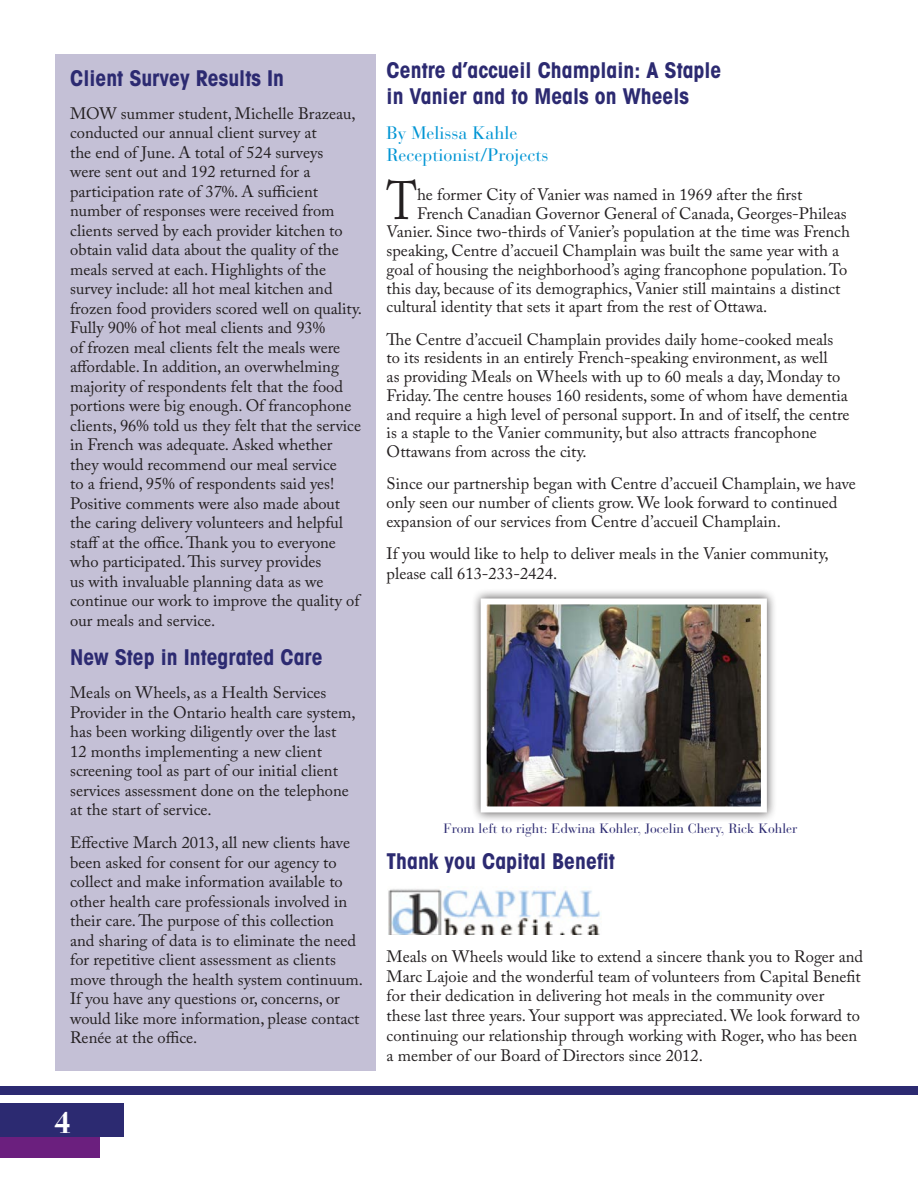
<style>
.page{position:relative;width:918px;height:1188px;background:#fff}
.page>*{position:absolute;margin:0;border:0;box-sizing:border-box;transform-origin:0 0}
.t1{font:53.55px "Adobe Caslon Pro";color:#231f20;scale:.8 1}
.t2{font:700 30px "Bauer Bodoni";color:#fff}
.t3{font:700 condensed 21.75px/26.1px "Avant Garde";color:#2c2a71}
.t4{font:18px/21.6px "Bauer Bodoni";color:#0095d4}
.t5{font:16.5px/19.5px "Adobe Caslon Pro";color:#231f20}
.t6{font:13.5px "Bauer Bodoni";color:#2c2a71}
</style>
<div class="page">
<div style="left:56px;top:54px;width:320px;height:1017px;background:#c4c0d6"></div>
<div style="left:0;top:1136px;width:100px;height:22px;background:#6b1f7e"></div>
<div style="left:0;top:1104px;width:123px;height:33px;background:#2c2a71"></div>
<div style="left:0;top:1086px;width:918px;height:8px;background:#2c2a71"></div>
<img style="left:388px;top:886px;width:213px;height:49px">
<div style="left:471px;top:589px;width:306px;height:233px;background:#231f20;opacity:.75"></div>
<img style="left:488px;top:605px;width:272px;height:200px">
<div style="left:481px;top:598px;width:286px;height:214px;border:6px solid #fff"></div>
<h3 class="t3" style="left:70px;top:64px;width:215px">Client Survey Results In</h3>
<p class="t5" style="left:70px;top:103px;width:293px">MOW summer student, Michelle Brazeau, conducted our annual client survey at<br>the end of June. A total of 524 surveys<br>were sent out and 192 returned for a participation rate of 37%. A sufficient number of responses were received from clients served by each provider kitchen to obtain valid data about the quality of the meals served at each. Highlights of the survey include: all hot meal kitchen and frozen food providers scored well on quality.<br>Fully 90% of hot meal clients and 93%<br>of frozen meal clients felt the meals were affordable. In addition, an overwhelming majority of respondents felt that the food portions were big enough. Of francophone clients, 96% told us they felt that the service in French was adequate. Asked whether they would recommend our meal service<br>to a friend, 95% of respondents said yes!<br>Positive comments were also made about the caring delivery volunteers and helpful staff at the office. Thank you to everyone who participated. This survey provides<br>us with invaluable planning data as we continue our work to improve the quality of our meals and service.</p>
<h3 class="t3" style="left:70px;top:644px;width:254px">New Step in Integrated Care</h3>
<p class="t5" style="left:70px;top:683px;width:287px">Meals on Wheels, as a Health Services Provider in the Ontario health care system, has been working diligently over the last 12 months implementing a new client screening tool as part of our initial client services assessment done on the telephone at the start of service.</p>
<p class="t5" style="left:70px;top:833px;width:294px">Effective March 2013, all new clients have been asked for consent for our agency to collect and make information available to other health care professionals involved in their care. The purpose of this collection<br>and sharing of data is to eliminate the need for repetitive client assessment as clients move through the health system continuum.<br>If you have any questions or, concerns, or would like more information, please contact Renée at the office.</p>
<h2 class="t2" style="left:54px;top:1105px;width:18px">4</h2>
<h3 class="t3" style="left:387px;top:57px;width:336px">Centre d’accueil Champlain: A Staple in Vanier and to Meals on Wheels</h3>
<p class="t4" style="left:387px;top:123px;width:163px">By Melissa Kahle<br>Receptionist/Projects</p>
<h1 class="t1" style="left:387px;top:169px;width:39px">T</h1>
<p class="t5" style="left:417px;top:185px;width:387px">he former City of Vanier was named in 1969 after the first</p>
<p class="t5" style="left:417px;top:203px;width:431px">French Canadian Governor General of Canada, Georges-Phileas</p>
<p class="t5" style="left:387px;top:222px;width:465px">Vanier. Since two-thirds of Vanier’s population at the time was French</p>
<p class="t5" style="left:387px;top:241px;width:454px">speaking, Centre d’accueil Champlain was built the same year with a</p>
<p class="t5" style="left:387px;top:260px;width:462px">goal of housing the neighborhood’s aging francophone population. To</p>
<p class="t5" style="left:387px;top:278px;width:455px">this day, because of its demographics, Vanier still maintains a distinct</p>
<p class="t5" style="left:387px;top:297px;width:382px">cultural identity that sets it apart from the rest of Ottawa.</p>
<p class="t5" style="left:387px;top:330px;width:464px;line-height:18.8px">The Centre d’accueil Champlain provides daily home-cooked meals to its residents in an entirely French-speaking environment, as well<br>as providing Meals on Wheels with up to 60 meals a day, Monday to Friday. The centre houses 160 residents, some of whom have dementia and require a high level of personal support. In and of itself, the centre is a staple to the Vanier community, but also attracts francophone Ottawans from across the city.</p>
<p class="t5" style="left:387px;top:474px;width:471px;line-height:18.8px">Since our partnership began with Centre d’accueil Champlain, we have only seen our number of clients grow. We look forward to continued expansion of our services from Centre d’accueil Champlain.</p>
<p class="t5" style="left:387px;top:544px;width:444px">If you would like to help to deliver meals in the Vanier community, please call 613-233-2424.</p>
<p class="t6" style="left:444px;top:820px;width:355px">From left to right: Edwina Kohler, Jocelin Chery, Rick Kohler</p>
<h3 class="t3" style="left:387px;top:848px;width:230px">Thank you Capital Benefit</h3>
<p class="t5" style="left:387px;top:946px;width:478px">Meals on Wheels would like to extend a sincere thank you to Roger and Marc Lajoie and the wonderful team of volunteers from Capital Benefit for their dedication in delivering hot meals in the community over<br>these last three years. Your support was appreciated. We look forward to continuing our relationship through working with Roger, who has been a member of our Board of Directors since 2012.</p>
</div>
